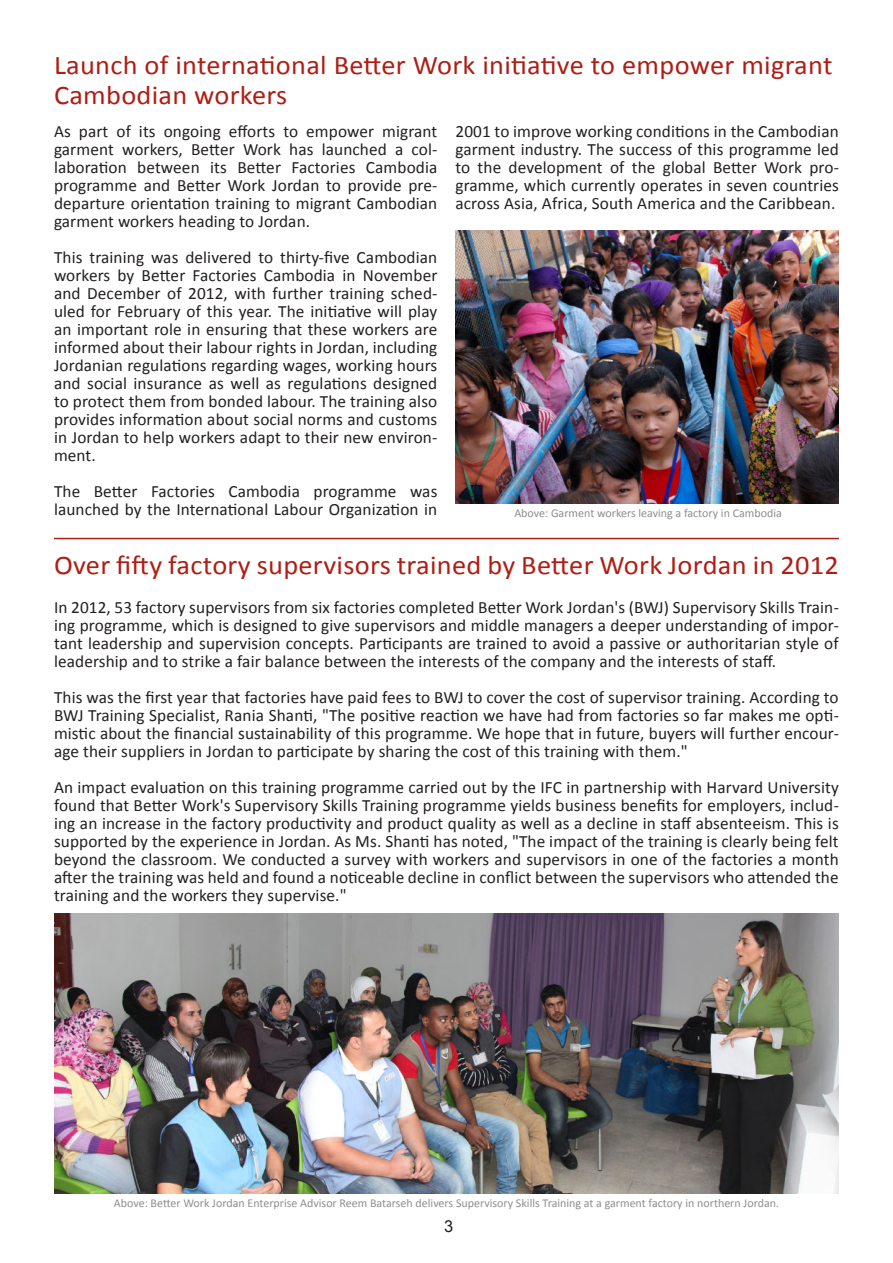
<style>
.page{position:relative;width:893px;height:1263px;background:#fff}
.page>*{position:absolute;margin:0;border:0;box-sizing:border-box;transform-origin:0 0}
.t1{font:27px/30px "Calibri";letter-spacing:.01em;color:#af1e15;scale:1.05 1}
.t2{font:17.25px/18px "Calibri";letter-spacing:.005em;color:#231f20;text-align:justify}
.t3{font:16.5px "Arial";color:#231f20}
.t4{font:12px "Calibri";color:#8c8e91}
</style>
<div class="page">
<hr style="left:54px;top:538px;width:785px;height:1px;background:#af1e15">
<img style="left:54px;top:914px;width:785px;height:279px">
<img style="left:455px;top:230px;width:384px;height:273px">
<h1 class="t1" style="left:54px;top:49px;width:743px">Launch of international Better Work initiative to empower migrant<br>Cambodian workers</h1>
<p class="t2" style="left:54px;top:121px;width:385px">As part of its ongoing efforts to empower migrant garment workers, Better Work has launched a col&shy;laboration between its Better Factories Cambodia programme and Better Work Jordan to provide pre&shy;departure orientation training to migrant Cambodian garment workers heading to Jordan.</p>
<p class="t2" style="left:54px;top:247px;width:385px">This training was delivered to thirty-five Cambodian workers by Better Factories Cambodia in November and December of 2012, with further training sched&shy;uled for February of this year. The initiative will play an important role in ensuring that these workers are informed about their labour rights in Jordan, including Jordanian regulations regarding wages, working hours and social insurance as well as regulations designed to protect them from bonded labour. The training also provides information about social norms and customs in Jordan to help workers adapt to their new environ&shy;ment.</p>
<p class="t2" style="left:54px;top:481px;width:385px">The Better Factories Cambodia programme was launched by the International Labour Organization in</p>
<p class="t2" style="left:455px;top:121px;width:385px">2001 to improve working conditions in the Cambodian garment industry. The success of this programme led to the development of the global Better Work pro&shy;gramme, which currently operates in seven countries across Asia, Africa, South America and the Caribbean.</p>
<p class="t4" style="left:514px;top:505px;width:269px">Above: Garment workers leaving a factory in Cambodia</p>
<h1 class="t1" style="left:54px;top:548px;width:749px">Over fifty factory supervisors trained by Better Work Jordan in 2012</h1>
<p class="t2" style="left:54px;top:598px;width:786px">In 2012, 53 factory supervisors from six factories completed Better Work Jordan's (BWJ) Supervisory Skills Train&shy;ing programme, which is designed to give supervisors and middle managers a deeper understanding of impor&shy;tant leadership and supervision concepts. Participants are trained to avoid a passive or authoritarian style of leadership and to strike a fair balance between the interests of the company and the interests of staff.</p>
<p class="t2" style="left:54px;top:688px;width:786px">This was the first year that factories have paid fees to BWJ to cover the cost of supervisor training. According to BWJ Training Specialist, Rania Shanti, "The positive reaction we have had from factories so far makes me opti&shy;mistic about the financial sustainability of this programme. We hope that in future, buyers will further encour&shy;age their suppliers in Jordan to participate by sharing the cost of this training with them."</p>
<p class="t2" style="left:54px;top:778px;width:786px">An impact evaluation on this training programme carried out by the IFC in partnership with Harvard University found that Better Work's Supervisory Skills Training programme yields business benefits for employers, includ&shy;ing an increase in the factory productivity and product quality as well as a decline in staff absenteeism. This is supported by the experience in Jordan. As Ms. Shanti has noted, "The impact of the training is clearly being felt beyond the classroom. We conducted a survey with workers and supervisors in one of the factories a month after the training was held and found a noticeable decline in conflict between the supervisors who attended the training and the workers they supervise."</p>
<p class="t4" style="left:114px;top:1195px;width:667px">Above: Better Work Jordan Enterprise Advisor Reem Batarseh delivers Supervisory Skills Training at a garment factory in northern Jordan.</p>
<p class="t3" style="left:444px;top:1220px;width:11px">3</p>
</div>
